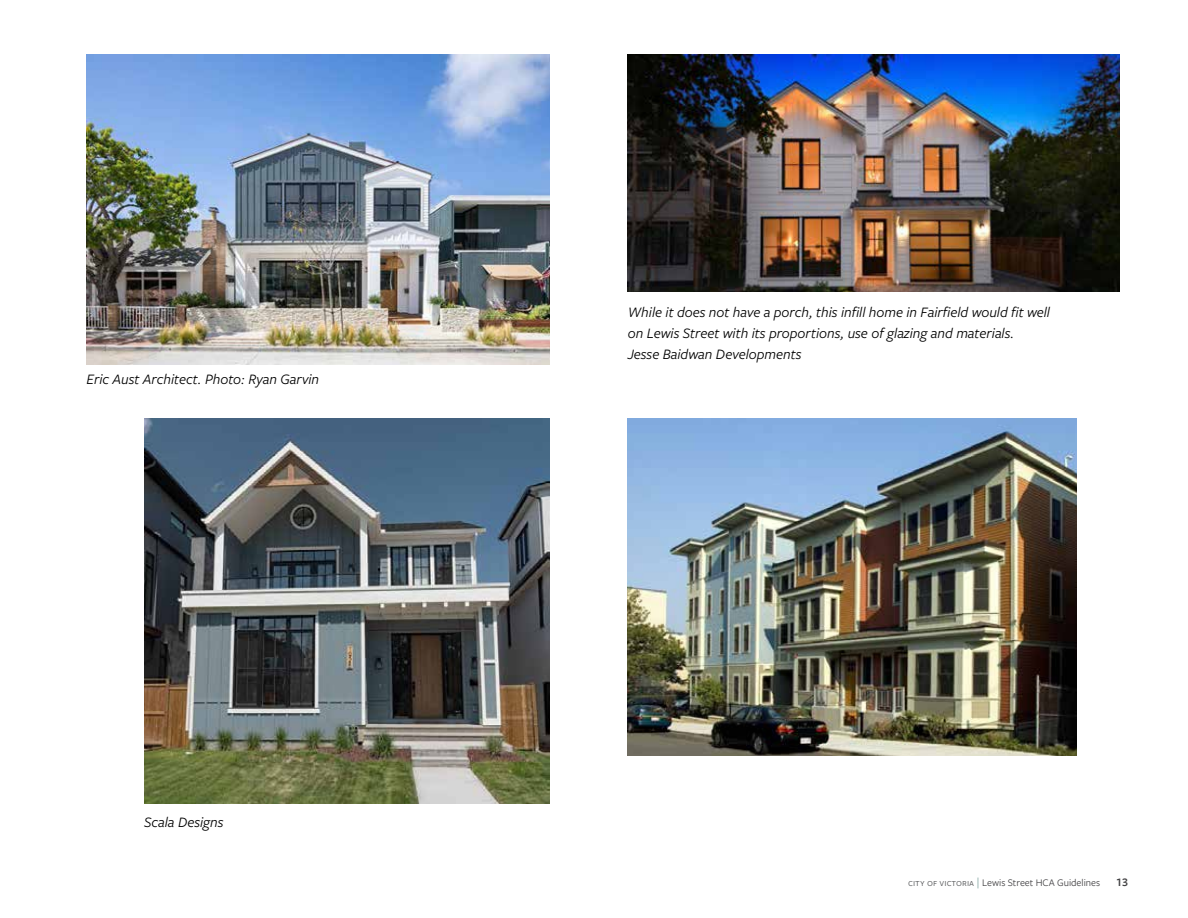
<style>
.page{position:relative;width:1188px;height:918px;background:#fff}
.page>*{position:absolute;margin:0;border:0;box-sizing:border-box;transform-origin:0 0}
.t1{font:italic 15px/21px "Freight Sans Pro";color:#000}
.t2{font:600 12px "Freight Sans Pro";color:#414042}
.t3{font:10.5px "Freight Sans Pro";color:#414042}
.s1{color:#58595b}
.s2{font-weight:300;font-size:12px;color:#52837c}
</style>
<div class="page">
<img style="left:86px;top:54px;width:463px;height:310px">
<img style="left:144px;top:418px;width:405px;height:385px">
<img style="left:628px;top:54px;width:491px;height:238px">
<img style="left:628px;top:418px;width:449px;height:338px">
<p class="t1" style="left:86px;top:368px;width:234px">Eric Aust Architect. Photo: Ryan Garvin</p>
<p class="t1" style="left:144px;top:811px;width:81px">Scala Designs</p>
<p class="t1" style="left:628px;top:301px;width:424px">While it does not have a porch, this infill home in Fairfield would fit well on Lewis Street with its proportions, use of glazing and materials.<br>Jesse Baidwan Developments</p>
<p class="t3" style="left:908px;top:875px;width:194px"><span class="s1">city of victoria</span> <span class="s2">|</span> Lewis Street HCA Guidelines</p>
<p class="t2" style="left:1116px;top:874px;width:13px">13</p>
</div>
